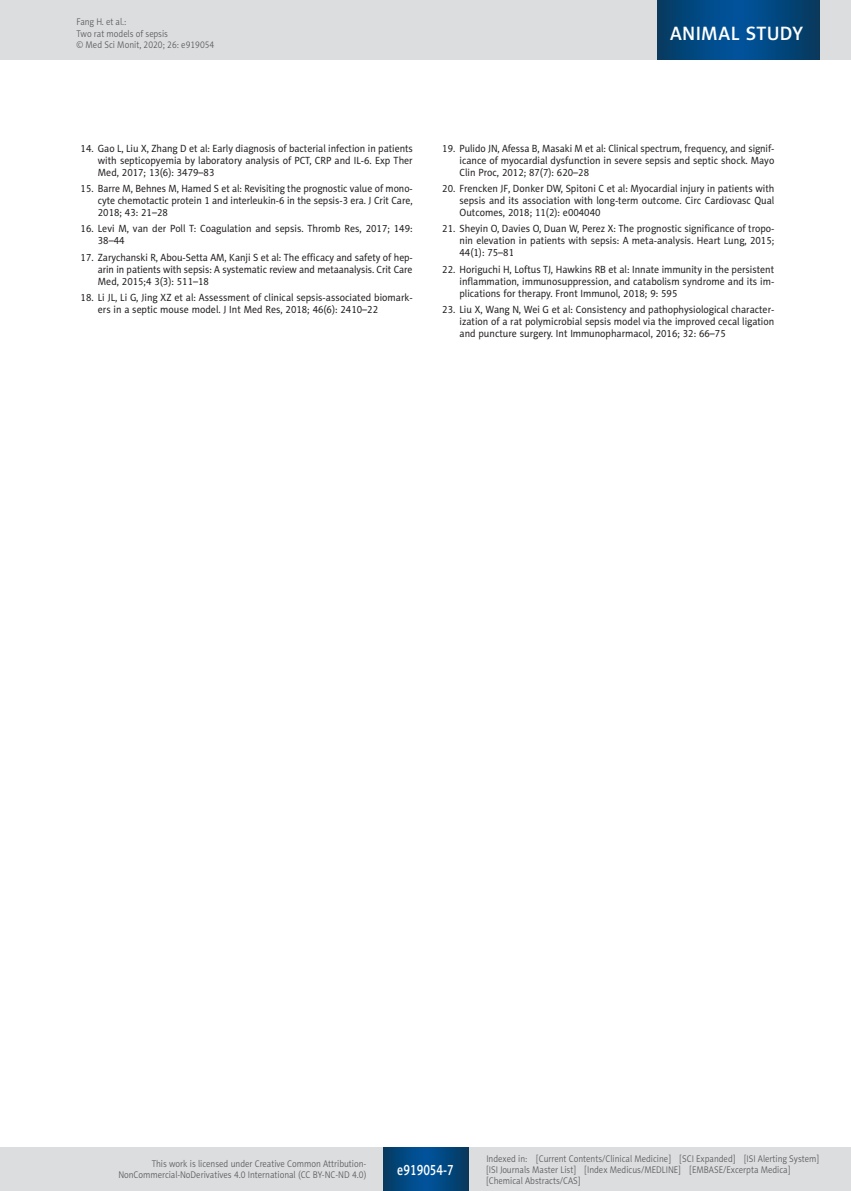
<style>
.page{position:relative;width:851px;height:1191px;background:#fff}
.page>*{position:absolute;margin:0;border:0;box-sizing:border-box;transform-origin:0 0}
.t1{font:19.5px "Naomi Sans EFN Medium";letter-spacing:.015em;color:#fff}
.t2{font:15px "Naomi Sans EFN Medium";color:#fff;scale:.8 1}
.MSM_Referencje_punkt{font:10.5px/12px "Naomi Sans EFN";color:#231f20;text-align:justify;scale:.95 1}
.MSM_Referencje_punkt-2{font:10.5px/12px "Naomi Sans EFN";color:#231f20;text-align:justify;scale:.94 1}
.t3{font:9.75px/11.2px "Naomi Sans EFN Light";color:#57585a;scale:.9 1}
</style>
<div class="page">
<div style="left:0;top:1148px;width:850px;height:43px;background:#dcdddf"></div>
<div style="left:0;top:0;width:850px;height:60px;background:#dcdddf"></div>
<svg style="left:657px;top:0;width:162px;height:60px;background:#02477e"></svg>
<svg style="left:383px;top:1147px;width:85px;height:43px;background:#02477e"></svg>
<p class="t3" style="left:77px;top:16px;width:154px">Fang H. et al.:<br>Two rat models of sepsis<br>© Med Sci Monit, 2020; 26: e919054</p>
<h1 class="t1" style="left:670px;top:22px;width:134px">ANIMAL STUDY</h1>
<p class="MSM_Referencje_punkt-2" style="left:98px;top:142px;width:336px;text-indent:-17px">14. Gao L, Liu X, Zhang D et al: Early diagnosis of bacterial infection in patients with septicopyemia by laboratory analysis of PCT, CRP and IL-6. Exp Ther Med, 2017; 13(6): 3479–83</p>
<p class="MSM_Referencje_punkt-2" style="left:98px;top:183px;width:336px;text-indent:-17px">15. Barre M, Behnes M, Hamed S et al: Revisiting the prognostic value of mono&shy;cyte chemotactic protein 1 and interleukin-6 in the sepsis-3 era. J Crit Care, 2018; 43: 21–28</p>
<p class="MSM_Referencje_punkt" style="left:98px;top:223px;width:333px;text-indent:-17px">16. Levi M, van der Poll T: Coagulation and sepsis. Thromb Res, 2017; 149:<br>38–44</p>
<p class="MSM_Referencje_punkt-2" style="left:98px;top:251px;width:336px;text-indent:-17px">17. Zarychanski R, Abou-Setta AM, Kanji S et al: The efficacy and safety of hep&shy;arin in patients with sepsis: A systematic review and metaanalysis. Crit Care Med, 2015;4 3(3): 511–18</p>
<p class="MSM_Referencje_punkt" style="left:98px;top:291px;width:333px;text-indent:-17px">18. Li JL, Li G, Jing XZ et al: Assessment of clinical sepsis-associated biomark&shy;ers in a septic mouse model. J Int Med Res, 2018; 46(6): 2410–22</p>
<p class="MSM_Referencje_punkt-2" style="left:459px;top:142px;width:336px;text-indent:-17px">19. Pulido JN, Afessa B, Masaki M et al: Clinical spectrum, frequency, and signif&shy;icance of myocardial dysfunction in severe sepsis and septic shock. Mayo Clin Proc, 2012; 87(7): 620–28</p>
<p class="MSM_Referencje_punkt" style="left:459px;top:183px;width:333px;text-indent:-17px">20. Frencken JF, Donker DW, Spitoni C et al: Myocardial injury in patients with sepsis and its association with long-term outcome. Circ Cardiovasc Qual Outcomes, 2018; 11(2): e004040</p>
<p class="MSM_Referencje_punkt" style="left:459px;top:223px;width:333px;text-indent:-17px">21. Sheyin O, Davies O, Duan W, Perez X: The prognostic significance of tropo&shy;nin elevation in patients with sepsis: A meta-analysis. Heart Lung, 2015; 44(1): 75–81</p>
<p class="MSM_Referencje_punkt" style="left:459px;top:263px;width:333px;text-indent:-17px">22. Horiguchi H, Loftus TJ, Hawkins RB et al: Innate immunity in the persistent inflammation, immunosuppression, and catabolism syndrome and its im&shy;plications for therapy. Front Immunol, 2018; 9: 595</p>
<p class="MSM_Referencje_punkt" style="left:459px;top:303px;width:333px;text-indent:-17px">23. Liu X, Wang N, Wei G et al: Consistency and pathophysiological character&shy;ization of a rat polymicrobial sepsis model via the improved cecal ligation and puncture surgery. Int Immunopharmacol, 2016; 32: 66–75</p>
<p class="t3" style="left:118px;top:1158px;width:277px;text-align:right">This work is licensed under Creative Common Attribution-<br>NonCommercial-NoDerivatives 4.0 International (CC BY-NC-ND 4.0)</p>
<h2 class="t2" style="left:397px;top:1160px;width:72px">e919054-7</h2>
<p class="t3" style="left:486px;top:1152px;width:371px">Indexed in: [Current Contents/Clinical Medicine] [SCI Expanded] [ISI Alerting System] [ISI Journals Master List] [Index Medicus/MEDLINE] [EMBASE/Excerpta Medica] [Chemical Abstracts/CAS]</p>
</div>
